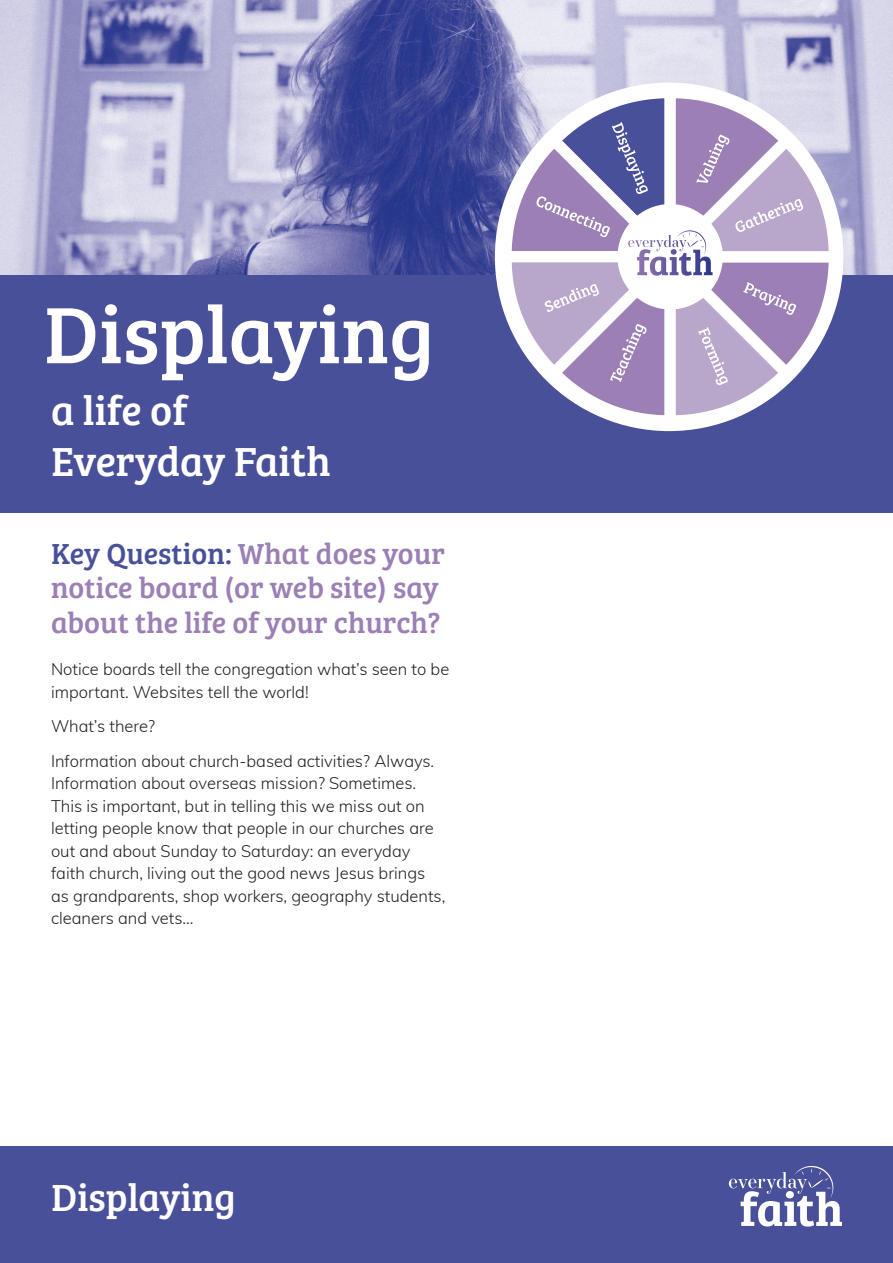
<style>
.page{position:relative;width:893px;height:1263px;background:#fff}
.page>*{position:absolute;margin:0;border:0;box-sizing:border-box;transform-origin:0 0}
.t1{font:82.5px "Bree Serif";color:#fff}
.t2{font:42px/50.4px "Bree Serif";color:#fff}
.t3{font:39px "Bree Serif";color:#fff}
.t4{font:30px/34.5px "Bree Serif";color:#9b7fb5}
.t5{font:300 16.5px/22.5px "Muli";color:#231f20}
.s1{color:#49509a}
</style>
<div class="page">
<div style="left:0;top:252px;width:893px;height:260px;background:#49509a"></div>
<div style="left:0;top:1146px;width:893px;height:117px;background:#49509a"></div>
<img style="left:0;top:0;width:893px;height:274px">
<svg style="left:729px;top:1166px;width:113px;height:60px"></svg>
<svg style="left:500px;top:87px;width:339px;height:340px"></svg>
<h1 class="t1" style="left:44px;top:273px;width:392px">Displaying</h1>
<h2 class="t2" style="left:51px;top:383px;width:281px">a life of<br>Everyday Faith</h2>
<h3 class="t4" style="left:51px;top:534px;width:396px"><span class="s1">Key Question:</span> What does your notice board (or web site) say about the life of your church?</h3>
<p class="t5" style="left:51px;top:657px;width:400px">Notice boards tell the congregation what’s seen to be important. Websites tell the world!</p>
<p class="t5" style="left:51px;top:708px;width:385px;line-height:34.5px">What’s there?<br>Information about church-based activities? Always.</p>
<p class="t5" style="left:51px;top:771px;width:396px">Information about overseas mission? Sometimes.<br>This is important, but in telling this we miss out on letting people know that people in our churches are out and about Sunday to Saturday: an everyday faith church, living out the good news Jesus brings as grandparents, shop workers, geography students, cleaners and vets…</p>
<h3 class="t3" style="left:51px;top:1169px;width:186px">Displaying</h3>
</div>
